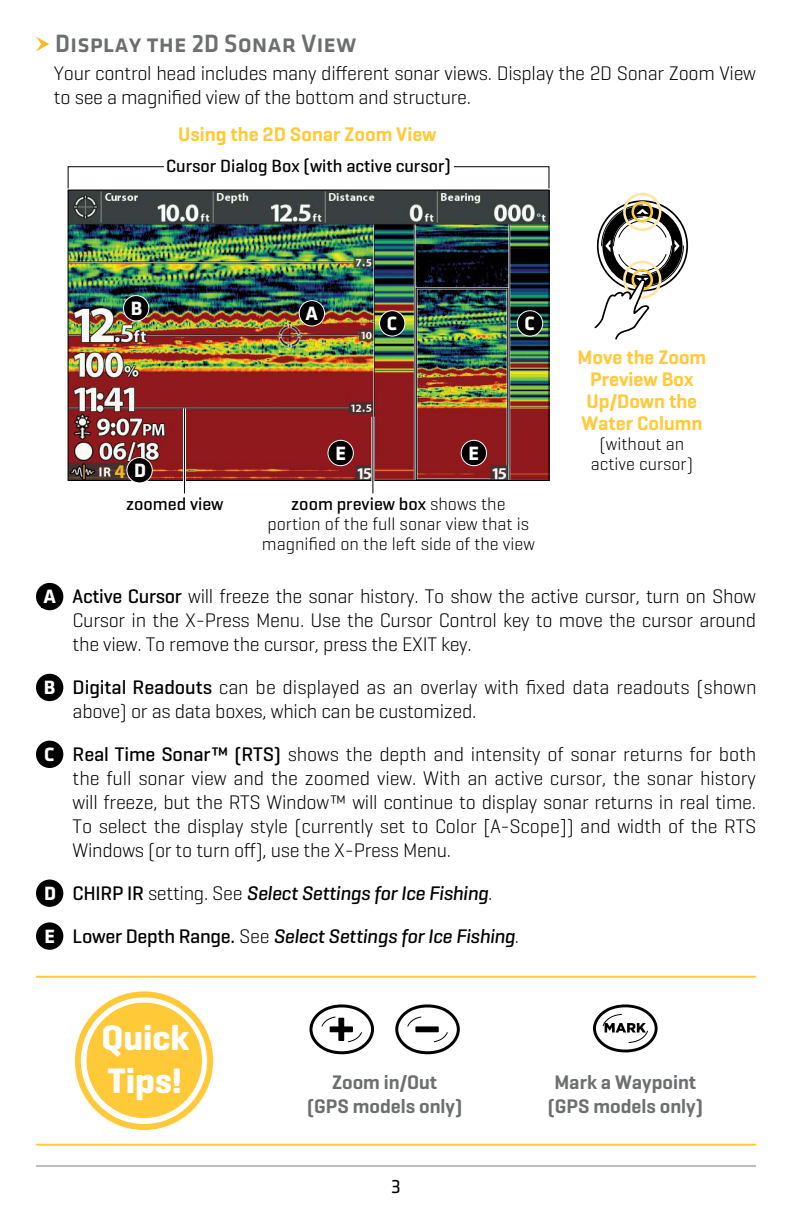
<style>
.page{position:relative;width:792px;height:1224px;background:#fff}
.page>*{position:absolute;margin:0;border:0;box-sizing:border-box;transform-origin:0 0}
.t1{font:700 36px/43.2px "Geogrotesque";color:#fff}
.t2{font:500 26px "Klavika";color:#6d6e70;scale:.95 1}
.t3{font:300 20px/24px "Geogrotesque";letter-spacing:-.015em;color:#000}
.t4{font:italic 500 20px/42.8px "Geogrotesque";letter-spacing:-.015em;color:#000}
.t5{font:600 20px/22px "Geogrotesque";color:#ffc937;text-align:center}
.t6{font:600 20px/24px "Geogrotesque";color:#6d6e70;text-align:center}
.t7{font:700 20px "Klavika";color:#fff}
.t8{font:20px "Klavika";color:#000}
.t9{font:300 18px/20px "Geogrotesque";color:#000;text-align:center}
.t10{font:500 18px "Geogrotesque";color:#000}
.s1{font-weight:500}
.s2{font-family:"Klavika";font-weight:700;color:#fff}
.s3{font-family:"Klavika";font-weight:700;font-style:normal;color:#fff}
.s4{font-style:normal}
.s5{font-weight:300;font-style:normal}
</style>
<div class="page">
<hr style="left:36px;top:1165px;width:720px;height:2px;background:#bbbdc0">
<svg style="left:36px;top:37px;width:13px;height:15px"></svg>
<img style="left:70px;top:192px;width:478px;height:287px">
<div style="left:68px;top:190px;width:482px;height:291px;border:1px solid #000"></div>
<hr style="left:183px;top:408px;width:3px;height:85px;background:#fff">
<hr style="left:371px;top:417px;width:3px;height:76px;background:#fff">
<svg style="left:594px;top:193px;width:90px;height:147px"></svg>
<div style="left:299px;top:301px;width:26px;height:25px;background:#000;border-radius:50%"></div>
<div style="left:299px;top:300px;width:26px;height:26px;border:1px solid #fff;border-radius:50%"></div>
<div style="left:123px;top:296px;width:26px;height:25px;background:#000;border-radius:50%"></div>
<div style="left:123px;top:295px;width:26px;height:26px;border:1px solid #fff;border-radius:50%"></div>
<div style="left:380px;top:311px;width:25px;height:25px;background:#000;border-radius:50%"></div>
<div style="left:379px;top:310px;width:26px;height:27px;border:1px solid #fff;border-radius:50%"></div>
<div style="left:517px;top:311px;width:26px;height:25px;background:#000;border-radius:50%"></div>
<div style="left:517px;top:310px;width:26px;height:27px;border:1px solid #fff;border-radius:50%"></div>
<div style="left:127px;top:458px;width:25px;height:25px;background:#000;border-radius:50%"></div>
<div style="left:126px;top:457px;width:27px;height:26px;border:1px solid #fff;border-radius:50%"></div>
<div style="left:328px;top:440px;width:25px;height:26px;background:#000;border-radius:50%"></div>
<div style="left:327px;top:440px;width:27px;height:26px;border:1px solid #fff;border-radius:50%"></div>
<div style="left:461px;top:440px;width:26px;height:26px;background:#000;border-radius:50%"></div>
<div style="left:461px;top:440px;width:26px;height:26px;border:1px solid #fff;border-radius:50%"></div>
<hr style="left:184px;top:408px;width:1px;height:85px;background:#000">
<hr style="left:372px;top:417px;width:1px;height:76px;background:#000">
<div style="left:37px;top:584px;width:25px;height:25px;background:#000;border-radius:50%"></div>
<div style="left:36px;top:583px;width:27px;height:27px;border:2px solid #000;border-radius:50%"></div>
<div style="left:42px;top:590px;width:14px;height:18px;background:#000"></div>
<div style="left:37px;top:675px;width:25px;height:25px;background:#000;border-radius:50%"></div>
<div style="left:36px;top:674px;width:27px;height:27px;border:2px solid #000;border-radius:50%"></div>
<div style="left:37px;top:742px;width:25px;height:25px;background:#000;border-radius:50%"></div>
<div style="left:36px;top:741px;width:27px;height:27px;border:2px solid #000;border-radius:50%"></div>
<div style="left:37px;top:881px;width:25px;height:25px;background:#000;border-radius:50%"></div>
<div style="left:36px;top:880px;width:27px;height:27px;border:2px solid #000;border-radius:50%"></div>
<div style="left:37px;top:923px;width:25px;height:26px;background:#000;border-radius:50%"></div>
<div style="left:36px;top:922px;width:27px;height:28px;border:2px solid #000;border-radius:50%"></div>
<div style="left:86px;top:1003px;width:116px;height:115px;background:#ffc937;border-radius:50%"></div>
<div style="left:75px;top:991px;width:138px;height:139px;border:6px solid #ffc937;border-radius:50%"></div>
<hr style="left:36px;top:1144px;width:720px;height:2px;background:#ffc937">
<hr style="left:36px;top:976px;width:720px;height:2px;background:#ffc937">
<svg style="left:593px;top:1004px;width:65px;height:48px"></svg>
<svg style="left:309px;top:1004px;width:65px;height:50px"></svg>
<svg style="left:395px;top:1004px;width:65px;height:50px"></svg>
<div style="left:415px;top:1026px;width:24px;height:6px;background:#000"></div>
<h2 class="t2" style="left:55px;top:33px;width:319px">Display the 2D Sonar View</h2>
<p class="t3" style="left:54px;top:63px;width:703px">Your control head includes many different sonar views. Display the 2D Sonar Zoom View to see a magnified view of the bottom and structure.</p>
<p class="t5" style="left:178px;top:125px;width:260px">Using the 2D Sonar Zoom View</p>
<p class="t10" style="left:166px;top:159px;width:286px">Cursor Dialog Box (with active cursor)</p>
<p class="t7" style="left:131px;top:301px;width:13px">B</p>
<p class="t7" style="left:306px;top:306px;width:14px">A</p>
<p class="t7" style="left:387px;top:317px;width:12px">C</p>
<p class="t7" style="left:524px;top:317px;width:12px">C</p>
<p class="t7" style="left:134px;top:464px;width:13px">D</p>
<p class="t7" style="left:335px;top:447px;width:12px">E</p>
<p class="t7" style="left:469px;top:447px;width:12px">E</p>
<p class="t10" style="left:126px;top:497px;width:99px">zoomed view</p>
<p class="t9" style="left:262px;top:496px;width:274px"><span class="s1">zoom preview box</span> shows the<br>portion of the full sonar view that is magnified on the left side of the view</p>
<p class="t5" style="left:578px;top:348px;width:130px">Move the Zoom<br>Preview Box<br>Up/Down the<br>Water Column</p>
<p class="t9" style="left:591px;top:435px;width:104px">(without an active cursor)</p>
<p class="t3" style="left:73px;top:586px;width:685px;text-align:justify;text-indent:-29px"><span class="s2">A</span> <span class="s1">Active Cursor</span> will freeze the sonar history. To show the active cursor, turn on Show Cursor in the X-Press Menu. Use the Cursor Control key to move the cursor around the view. To remove the cursor, press the EXIT key.</p>
<p class="t3" style="left:73px;top:677px;width:685px;text-indent:-29px"><span class="s2">B</span> <span class="s1">Digital Readouts</span> can be displayed as an overlay with fixed data readouts (shown above) or as data boxes, which can be customized.</p>
<p class="t3" style="left:73px;top:744px;width:685px;text-align:justify;text-indent:-28px"><span class="s2">C</span> <span class="s1">Real Time Sonar™ (RTS)</span> shows the depth and intensity of sonar returns for both the full sonar view and the zoomed view. With an active cursor, the sonar history will freeze, but the RTS Window™ will continue to display sonar returns in real time.<br>To select the display style (currently set to Color [A-Scope]) and width of the RTS Windows (or to turn off), use the X-Press Menu.</p>
<p class="t4" style="left:44px;top:874px;width:477px"><span class="s3">D</span> <span class="s4">CHIRP IR</span> <span class="s5">setting. See</span> Select Settings for Ice Fishing<span class="s5">.<br></span><span class="s3">E</span> <span class="s4">Lower Depth Range.</span> <span class="s5">See</span> Select Settings for Ice Fishing<span class="s5">.</span></p>
<h1 class="t1" style="left:101px;top:1020px;width:89px">Quick<br>Tips!</h1>
<p class="t6" style="left:307px;top:1072px;width:157px">Zoom in/Out<br>(GPS models only)</p>
<p class="t8" style="left:391px;top:1174px;width:11px">3</p>
<p class="t6" style="left:548px;top:1072px;width:157px">Mark a Waypoint (GPS models only)</p>
</div>
